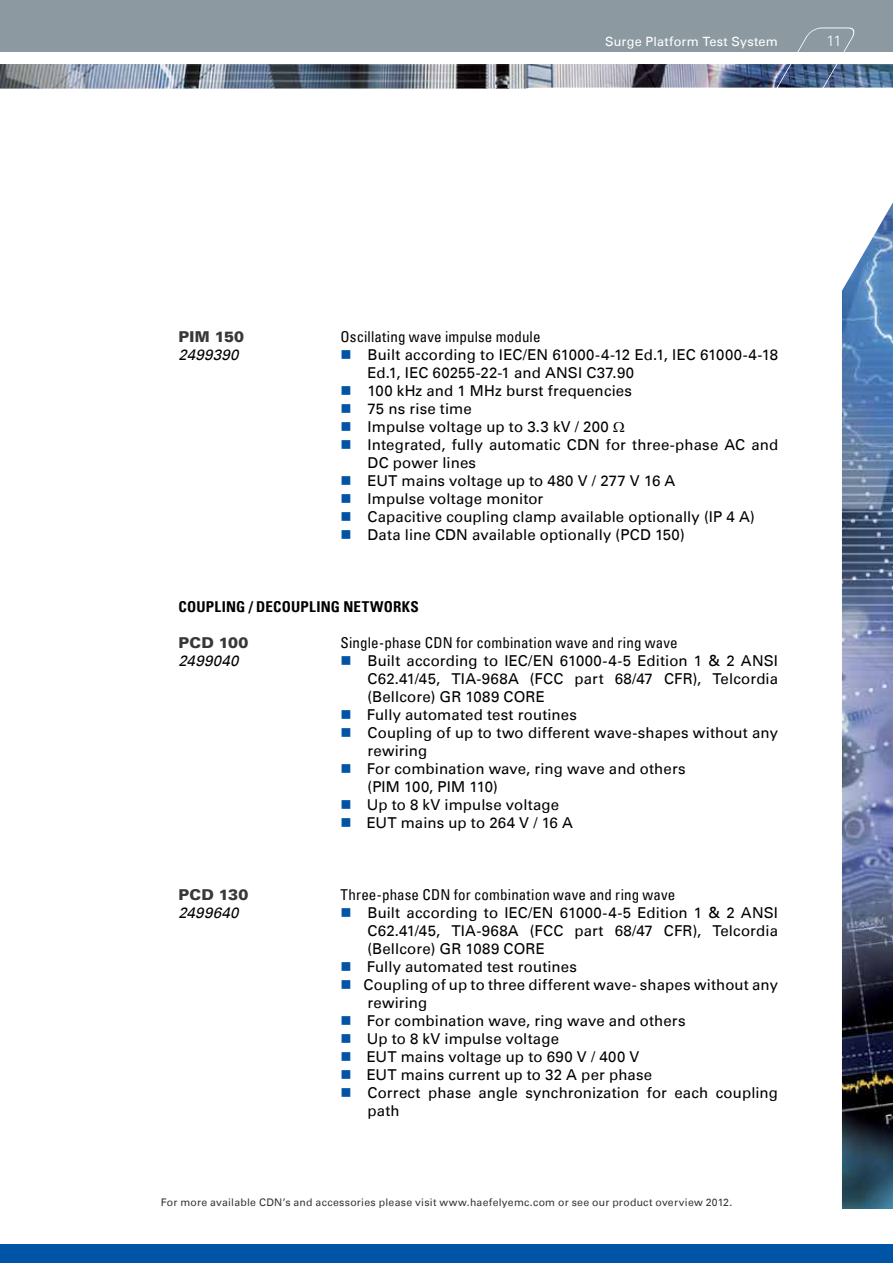
<style>
.page{position:relative;width:893px;height:1263px;background:#fff}
.page>*{position:absolute;margin:0;border:0;box-sizing:border-box;transform-origin:0 0}
.t1{font:15px/18px "Univers LT";letter-spacing:.01em;color:#000}
.t2{font:condensed 15px "Univers LT";letter-spacing:.01em;color:#000}
.t3{font:700 condensed 15px "Univers LT";letter-spacing:.015em;color:#000}
.t4{font:italic 15px "Univers LT";letter-spacing:.025em;color:#000}
.t5{font:900 15px "Univers LT";letter-spacing:.01em;color:#383839}
.t6{font:300 15px "Univers LT";color:#fff}
.t7{font:12.75px "Univers LT";letter-spacing:.015em;color:#fff}
.t8{font:10.5px "Univers LT";letter-spacing:.025em;color:#383839}
.s1{color:#0054a6}
</style>
<div class="page">
<div style="left:0;top:0;width:893px;height:51px;background:#8c99a1"></div>
<div style="left:0;top:1244px;width:893px;height:19px;background:#0054a6"></div>
<img style="left:0;top:64px;width:893px;height:25px">
<svg style="left:768px;top:27px;width:91px;height:62px"></svg>
<img style="left:842px;top:202px;width:51px;height:1007px">
<p class="t7" style="left:750px;top:33px;width:29px">Titel</p>
<p class="t6" style="left:826px;top:31px;width:17px">11</p>
<p class="t7" style="left:605px;top:34px;width:174px">Surge Platform Test System</p>
<p class="t5" style="left:179px;top:327px;width:67px">PIM 150</p>
<p class="t2" style="left:341px;top:327px;width:201px">Oscillating wave impulse module</p>
<p class="t4" style="left:179px;top:346px;width:61px">2499390</p>
<p class="t1" style="left:368px;top:346px;width:412px;text-indent:-27px"><span class="s1">■</span> Built according to IEC/EN 61000-4-12 Ed.1, IEC 61000-4-18<br>Ed.1, IEC 60255-22-1 and ANSI C37.90</p>
<p class="t1" style="left:341px;top:382px;width:293px"><span class="s1">■</span> 100 kHz and 1 MHz burst frequencies</p>
<p class="t1" style="left:341px;top:400px;width:133px"><span class="s1">■</span> 75 ns rise time</p>
<p class="t1" style="left:341px;top:418px;width:270px"><span class="s1">■</span> Impulse voltage up to 3.3 kV / 200</p>
<p class="t1" style="left:368px;top:436px;width:412px;text-indent:-27px"><span class="s1">■</span> Integrated, fully automatic CDN for three-phase AC and<br>DC power lines</p>
<p class="t1" style="left:341px;top:472px;width:336px"><span class="s1">■</span> EUT mains voltage up to 480 V / 277 V 16 A</p>
<p class="t1" style="left:341px;top:490px;width:204px"><span class="s1">■</span> Impulse voltage monitor</p>
<p class="t1" style="left:341px;top:508px;width:416px"><span class="s1">■</span> Capacitive coupling clamp available optionally (IP 4 A)</p>
<p class="t1" style="left:341px;top:526px;width:346px"><span class="s1">■</span> Data line CDN available optionally (PCD 150)</p>
<p class="t3" style="left:179px;top:597px;width:242px">COUPLING / DECOUPLING NETWORKS</p>
<p class="t5" style="left:179px;top:633px;width:72px">PCD 100</p>
<p class="t2" style="left:341px;top:633px;width:339px">Single-phase CDN for combination wave and ring wave</p>
<p class="t4" style="left:179px;top:652px;width:61px">2499040</p>
<p class="t1" style="left:368px;top:652px;width:412px;text-align:justify;text-indent:-27px"><span class="s1">■</span> Built according to IEC/EN 61000-4-5 Edition 1 &amp; 2 ANSI C62.41/45, TIA-968A (FCC part 68/47 CFR), Telcordia (Bellcore) GR 1089 CORE</p>
<p class="t1" style="left:341px;top:706px;width:238px"><span class="s1">■</span> Fully automated test routines</p>
<p class="t1" style="left:368px;top:724px;width:412px;text-indent:-27px"><span class="s1">■</span> Coupling of up to two different wave-shapes without any rewiring</p>
<p class="t1" style="left:368px;top:760px;width:320px;text-indent:-27px"><span class="s1">■</span> For combination wave, ring wave and others (PIM 100, PIM 110)</p>
<p class="t1" style="left:341px;top:796px;width:220px"><span class="s1">■</span> Up to 8 kV impulse voltage</p>
<p class="t1" style="left:341px;top:814px;width:234px"><span class="s1">■</span> EUT mains up to 264 V / 16 A</p>
<p class="t5" style="left:179px;top:885px;width:71px">PCD 130</p>
<p class="t2" style="left:341px;top:885px;width:336px">Three-phase CDN for combination wave and ring wave</p>
<p class="t4" style="left:179px;top:904px;width:61px">2499640</p>
<p class="t1" style="left:367px;top:904px;width:412px;text-align:justify;text-indent:-27px"><span class="s1">■</span> Built according to IEC/EN 61000-4-5 Edition 1 &amp; 2 ANSI C62.41/45, TIA-968A (FCC part 68/47 CFR), Telcordia (Bellcore) GR 1089 CORE</p>
<p class="t1" style="left:340px;top:958px;width:238px"><span class="s1">■</span> Fully automated test routines</p>
<p class="t1" style="left:367px;top:976px;width:412px;text-indent:-27px"><span class="s1">■</span> Coupling of up to three different wave- shapes without any rewiring</p>
<p class="t1" style="left:340px;top:1012px;width:347px"><span class="s1">■</span> For combination wave, ring wave and others</p>
<p class="t1" style="left:340px;top:1030px;width:220px"><span class="s1">■</span> Up to 8 kV impulse voltage</p>
<p class="t1" style="left:340px;top:1048px;width:300px"><span class="s1">■</span> EUT mains voltage up to 690 V / 400 V</p>
<p class="t1" style="left:340px;top:1066px;width:313px"><span class="s1">■</span> EUT mains current up to 32 A per phase</p>
<p class="t1" style="left:367px;top:1084px;width:412px;text-indent:-27px"><span class="s1">■</span> Correct phase angle synchronization for each coupling path</p>
<p class="t8" style="left:161px;top:1196px;width:573px">For more available CDN’s and accessories please visit www.haefelyemc.com or see our product overview 2012.</p>
</div>
